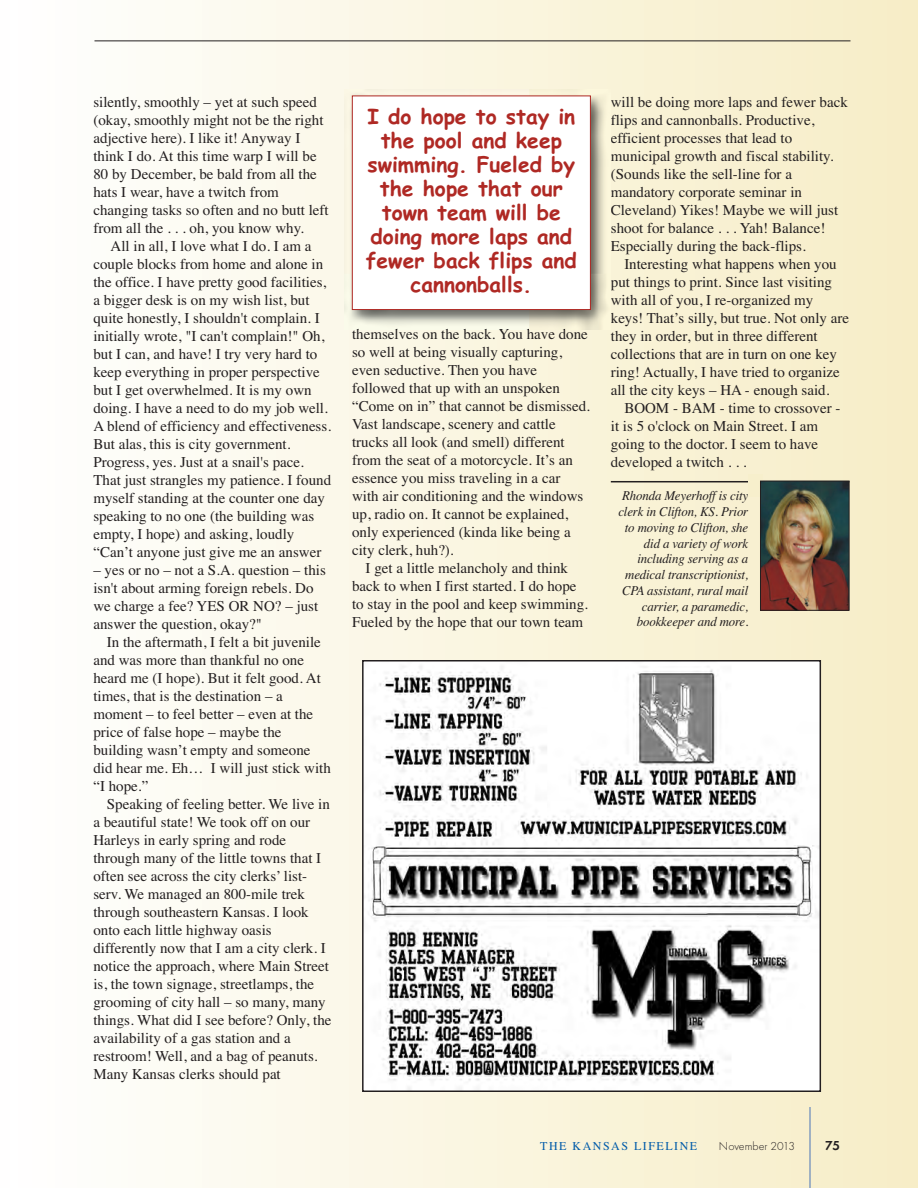
<style>
.page{position:relative;width:918px;height:1188px;background:#fff}
.page>*{position:absolute;margin:0;border:0;box-sizing:border-box;transform-origin:0 0}
.t1{font:700 21px/24px "Comic Sans MS";color:#af2924;text-align:center}
.t2{font:15px/18px "Times";color:#231f20}
.t3{font:italic 13.5px/15.8px "Times";letter-spacing:-.01em;color:#231f20;text-align:right;scale:.95 1}
.t4{font:600 13.5px "Futura T";color:#231f20}
.t5{font:12px "Times";letter-spacing:.125em;color:#015ba9}
.t6{font:300 12px "Futura T";color:#231f20}
</style>
<div class="page">
<div style="left:0;top:0;width:918px;height:1188px;background:linear-gradient(to right,#feffff,#f6edc6)"></div>
<img style="left:345px;top:89px;width:265px;height:240px">
<img style="left:352px;top:329px;width:61px;height:1px">
<div style="left:353px;top:96px;width:237px;height:213px;background:#fff"></div>
<div style="left:352px;top:96px;width:239px;height:214px;border:1px solid #af2924"></div>
<hr style="left:611px;top:481px;width:238px;height:1px;background:#231f20">
<hr style="left:810px;top:1107px;width:1px;height:81px;background:#4975b9">
<hr style="left:94px;top:40px;width:756px;height:1px;background:#231f20">
<img style="left:365px;top:663px;width:453px;height:426px">
<div style="left:362px;top:660px;width:459px;height:432px;border:2px solid #231f20"></div>
<div style="left:749px;top:474px;width:14px;height:22px;background:#f7efcc"></div>
<img style="left:762px;top:483px;width:85px;height:126px">
<div style="left:760px;top:481px;width:89px;height:130px;border:1px solid #231f20"></div>
<p class="t2" style="left:93px;top:94px;width:237px">silently, smoothly – yet at such speed (okay, smoothly might not be the right adjective here). I like it! Anyway I think I do. At this time warp I will be 80 by December, be bald from all the hats I wear, have a twitch from changing tasks so often and no butt left from all the . . . oh, you know why.</p>
<p class="t2" style="left:93px;top:238px;width:239px;text-indent:17px">All in all, I love what I do. I am a couple blocks from home and alone in the office. I have pretty good facilities, a bigger desk is on my wish list, but quite honestly, I shouldn't complain. I initially wrote, "I can't complain!" Oh, but I can, and have! I try very hard to keep everything in proper perspective but I get overwhelmed. It is my own doing. I have a need to do my job well.<br>A blend of efficiency and effectiveness.<br>But alas, this is city government.<br>Progress, yes. Just at a snail's pace.<br>That just strangles my patience. I found myself standing at the counter one day speaking to no one (the building was empty, I hope) and asking, loudly “Can’t anyone just give me an answer</p>
<p class="t2" style="left:93px;top:562px;width:234px">– yes or no – not a S.A. question – this isn't about arming foreign rebels. Do we charge a fee? YES OR NO? – just answer the question, okay?"</p>
<p class="t2" style="left:93px;top:634px;width:239px;text-indent:14px">In the aftermath, I felt a bit juvenile and was more than thankful no one heard me (I hope). But it felt good. At times, that is the destination – a moment – to feel better – even at the price of false hope – maybe the building wasn’t empty and someone did hear me. Eh… I will just stick with “I hope.”</p>
<p class="t2" style="left:93px;top:796px;width:240px;text-indent:14px">Speaking of feeling better. We live in a beautiful state! We took off on our Harleys in early spring and rode through many of the little towns that I often see across the city clerks’ list&shy;serv. We managed an 800-mile trek through southeastern Kansas. I look onto each little highway oasis differently now that I am a city clerk. I notice the approach, where Main Street is, the town signage, streetlamps, the grooming of city hall – so many, many things. What did I see before? Only, the availability of a gas station and a restroom! Well, and a bag of peanuts.<br>Many Kansas clerks should pat</p>
<h1 class="t1" style="left:366px;top:107px;width:212px">I do hope to stay in the pool and keep swimming. Fueled by the hope that our town team will be doing more laps and fewer back flips and cannonballs.</h1>
<p class="t2" style="left:352px;top:327px;width:239px">themselves on the back. You have done so well at being visually capturing, even seductive. Then you have followed that up with an unspoken “Come on in” that cannot be dismissed.<br>Vast landscape, scenery and cattle trucks all look (and smell) different from the seat of a motorcycle. It’s an essence you miss traveling in a car with air conditioning and the windows up, radio on. It cannot be explained, only experienced (kinda like being a city clerk, huh?).</p>
<p class="t2" style="left:352px;top:561px;width:237px;text-indent:14px">I get a little melancholy and think back to when I first started. I do hope to stay in the pool and keep swimming.<br>Fueled by the hope that our town team</p>
<p class="t2" style="left:611px;top:94px;width:239px">will be doing more laps and fewer back flips and cannonballs. Productive, efficient processes that lead to municipal growth and fiscal stability. (Sounds like the sell-line for a mandatory corporate seminar in Cleveland) Yikes! Maybe we will just shoot for balance . . . Yah! Balance!<br>Especially during the back-flips.</p>
<p class="t2" style="left:611px;top:256px;width:240px;text-indent:14px">Interesting what happens when you put things to print. Since last visiting with all of you, I re-organized my keys! That’s silly, but true. Not only are they in order, but in three different collections that are in turn on one key ring! Actually, I have tried to organize all the city keys – HA - enough said.</p>
<p class="t2" style="left:611px;top:400px;width:231px;text-indent:14px">BOOM - BAM - time to crossover - it is 5 o'clock on Main Street. I am going to the doctor. I seem to have developed a twitch . . .</p>
<p class="t3" style="left:618px;top:489px;width:138px">Rhonda Meyerhoff is city clerk in Clifton, KS. Prior to moving to Clifton, she did a variety of work including serving as a medical transcriptionist,<br>CPA assistant, rural mail carrier, a paramedic, bookkeeper and more.</p>
<p class="t5" style="left:540px;top:1142px;width:158px">THE KANSAS LIFELINE</p>
<p class="t6" style="left:719px;top:1141px;width:78px">November 2013</p>
<p class="t4" style="left:825px;top:1140px;width:17px">75</p>
</div>
